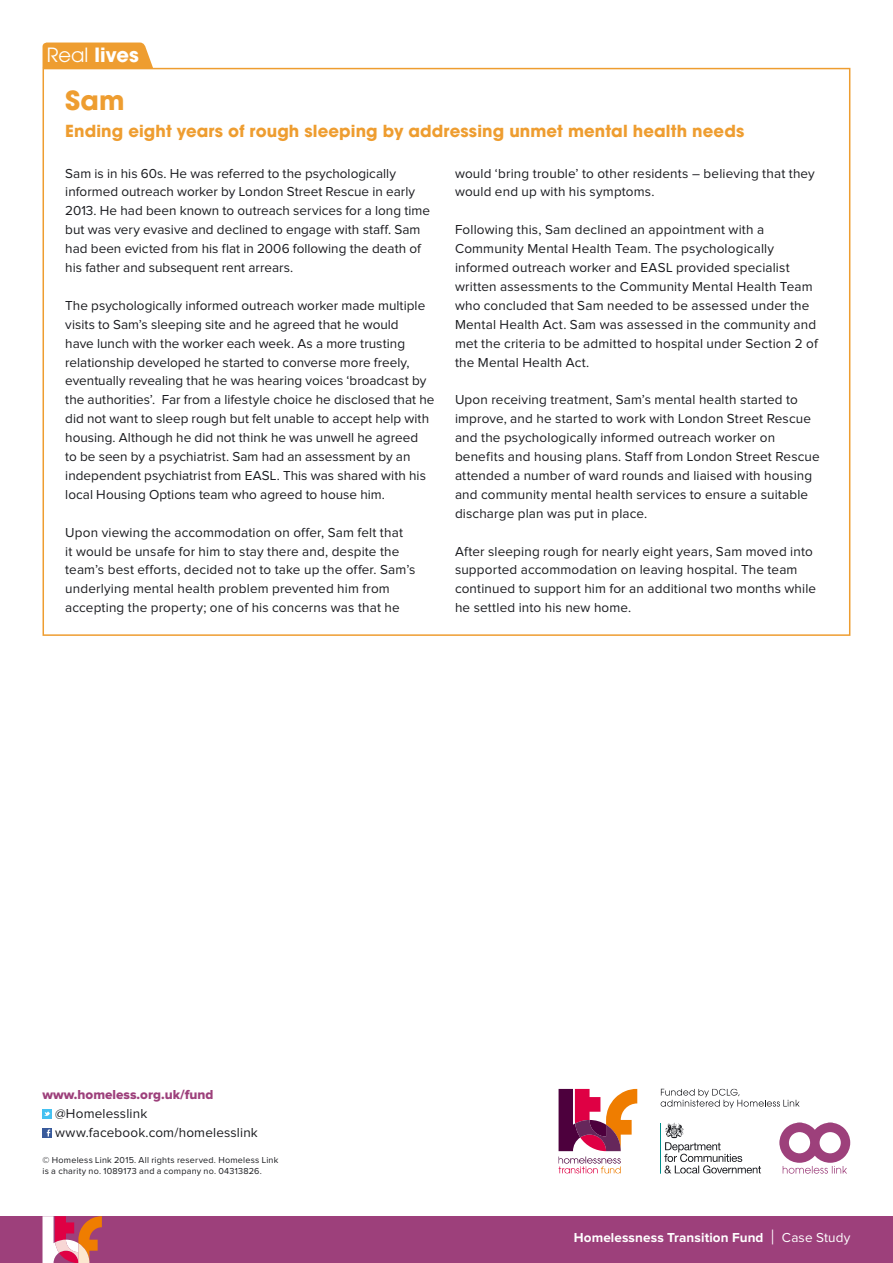
<style>
.page{position:relative;width:893px;height:1263px;background:#fff}
.page>*{position:absolute;margin:0;border:0;box-sizing:border-box;transform-origin:0 0}
.t1{font:700 26.25px "ITC Avant Garde Pro";color:#ee9d30}
.t2{font:700 19.5px "ITC Avant Garde Pro";letter-spacing:-.005em;color:#fff}
.t3{font:700 16.5px "ITC Avant Garde Pro";letter-spacing:.005em;color:#ee9d30}
.t4{font:13.5px/18.9px "Proxima Nova";letter-spacing:.01em;color:#1b1c20}
.t5{font:700 13.5px "Proxima Nova";letter-spacing:.01em;color:#fff}
.t6{font:13.5px "Proxima Nova Extrabld";color:#9d407b}
.t7{font:9px/10.8px "Proxima Nova";letter-spacing:.025em;color:#1b1c20}
.s1{font-weight:400}
.s2{font-weight:300;font-size:21px}
</style>
<div class="page">
<div style="left:0;top:1216px;width:893px;height:47px;background:#9d407b"></div>
<svg style="left:43px;top:1216px;width:59px;height:47px"></svg>
<div style="left:43px;top:1109px;width:9px;height:9px;background:#45c1f1"></div>
<svg style="left:44px;top:1111px;width:6px;height:5px"></svg>
<div style="left:43px;top:1128px;width:9px;height:9px;background:#385a9b"></div>
<svg style="left:47px;top:1129px;width:3px;height:7px"></svg>
<svg style="left:661px;top:1089px;width:139px;height:19px"></svg>
<svg style="left:558px;top:1089px;width:79px;height:84px"></svg>
<svg style="left:779px;top:1123px;width:71px;height:51px"></svg>
<svg style="left:664px;top:1123px;width:97px;height:51px"></svg>
<hr style="left:660px;top:1123px;width:1px;height:50px;background:#008f8c">
<div style="left:43px;top:43px;width:110px;height:25px;background:#ee9d30"></div>
<h2 class="t2" style="left:47px;top:42px;width:94px"><span class="s1">Real</span> lives</h2>
<h1 class="t1" style="left:65px;top:83px;width:61px">Sam</h1>
<p class="t3" style="left:65px;top:120px;width:680px">Ending eight years of rough sleeping by addressing unmet mental health needs</p>
<p class="t4" style="left:65px;top:164px;width:366px">Sam is in his 60s. He was referred to the psychologically informed outreach worker by London Street Rescue in early 2013. He had been known to outreach services for a long time but was very evasive and declined to engage with staff. Sam had been evicted from his flat in 2006 following the death of his father and subsequent rent arrears.</p>
<p class="t4" style="left:65px;top:296px;width:371px">The psychologically informed outreach worker made multiple visits to Sam’s sleeping site and he agreed that he would<br>have lunch with the worker each week. As a more trusting relationship developed he started to converse more freely, eventually revealing that he was hearing voices ‘broadcast by the authorities’. Far from a lifestyle choice he disclosed that he did not want to sleep rough but felt unable to accept help with housing. Although he did not think he was unwell he agreed<br>to be seen by a psychiatrist. Sam had an assessment by an independent psychiatrist from EASL. This was shared with his local Housing Options team who agreed to house him.</p>
<p class="t4" style="left:65px;top:523px;width:352px">Upon viewing the accommodation on offer, Sam felt that<br>it would be unsafe for him to stay there and, despite the team’s best efforts, decided not to take up the offer. Sam’s underlying mental health problem prevented him from accepting the property; one of his concerns was that he</p>
<p class="t4" style="left:455px;top:164px;width:361px">would ‘bring trouble’ to other residents – believing that they would end up with his symptoms.</p>
<p class="t4" style="left:455px;top:221px;width:364px">Following this, Sam declined an appointment with a Community Mental Health Team. The psychologically informed outreach worker and EASL provided specialist written assessments to the Community Mental Health Team who concluded that Sam needed to be assessed under the Mental Health Act. Sam was assessed in the community and met the criteria to be admitted to hospital under Section 2 of the Mental Health Act.</p>
<p class="t4" style="left:455px;top:391px;width:366px">Upon receiving treatment, Sam’s mental health started to improve, and he started to work with London Street Rescue and the psychologically informed outreach worker on benefits and housing plans. Staff from London Street Rescue attended a number of ward rounds and liaised with housing and community mental health services to ensure a suitable discharge plan was put in place.</p>
<p class="t4" style="left:455px;top:542px;width:363px">After sleeping rough for nearly eight years, Sam moved into supported accommodation on leaving hospital. The team continued to support him for an additional two months while he settled into his new home.</p>
<p class="t6" style="left:43px;top:1089px;width:172px">www.homeless.org.uk/fund</p>
<p class="t4" style="left:55px;top:1105px;width:204px">@Homelesslink www.facebook.com/homelesslink</p>
<p class="t7" style="left:43px;top:1155px;width:237px">© Homeless Link 2015. All rights reserved. Homeless Link is a charity no. 1089173 and a company no. 04313826.</p>
<p class="t5" style="left:574px;top:1231px;width:278px">Homelessness Transition Fund <span class="s2">|</span> <span class="s1">Case Study</span></p>
</div>
